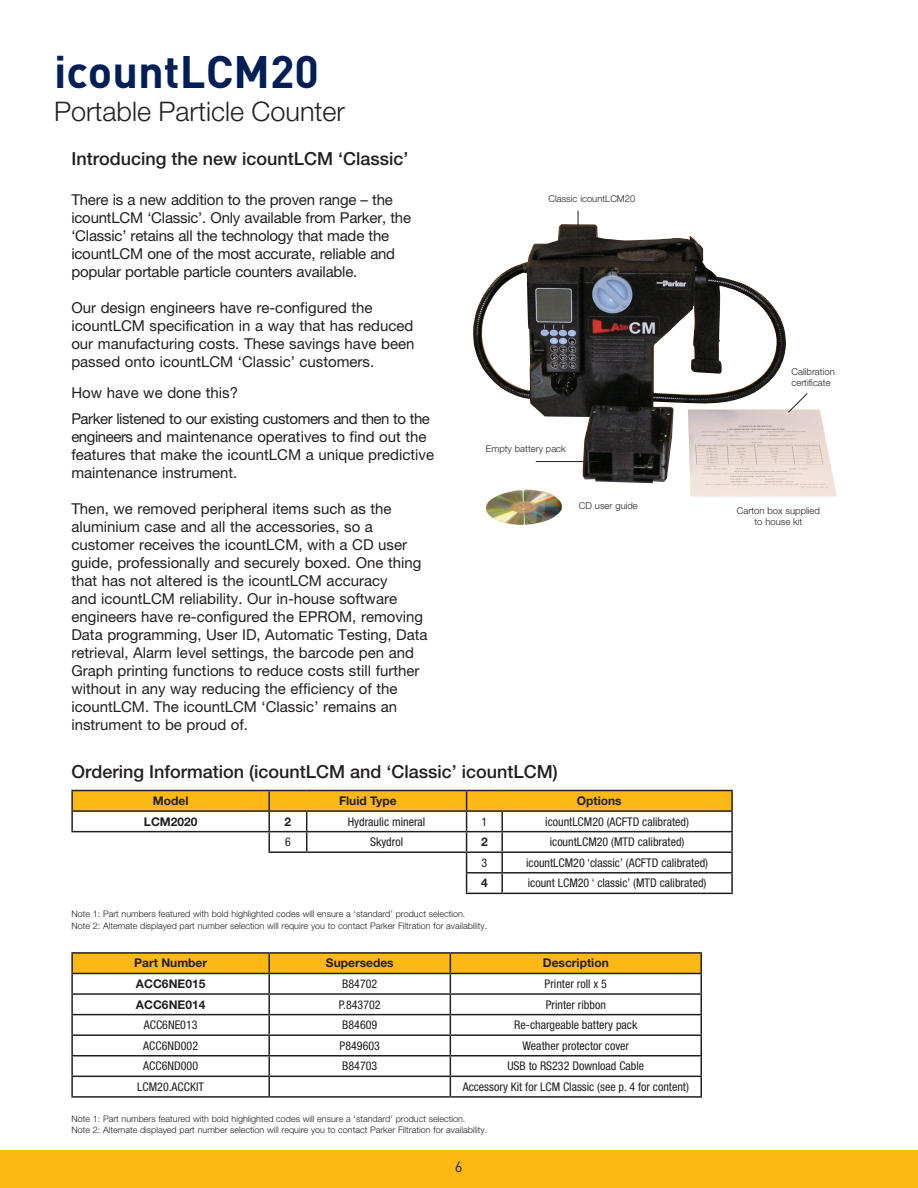
<style>
.page{position:relative;width:918px;height:1188px;background:#fff}
.page>*{position:absolute;margin:0;border:0;box-sizing:border-box;transform-origin:0 0}
.t1{font:700 45px "DINOT";color:#001f56}
.t2{font:300 27px "Helvetica Neue LT Std";color:#231f20}
.t3{font:500 18px "Helvetica Neue LT Std";color:#231f20}
.t4{font:15px/18px "Helvetica Neue LT Std";color:#231f20}
.t5{font:15px/26.5px "Helvetica Neue LT Std";letter-spacing:-.03em;color:#231f20}
.t6{font:15px "DINOT";color:#231f20}
.t7{font:condensed 12px "Helvetica Neue LT Std";color:#231f20}
.t8{font:700 12px "Helvetica Neue LT Std";color:#231f20}
.t9{font:300 9.45px/11.4px "Helvetica Neue LT Std";color:#231f20}
.t10{font:300 9px/11.2px "Helvetica Neue LT Std";color:#231f20}
</style>
<div class="page">
<div style="left:0;top:1150px;width:918px;height:38px;background:#fcb814"></div>
<img style="left:473px;top:224px;width:364px;height:273px">
<img style="left:486px;top:490px;width:76px;height:35px">
<hr style="left:536px;top:461px;width:62px;height:1px;background:#231f20">
<hr style="left:578px;top:211px;width:1px;height:37px;background:#231f20">
<svg style="left:788px;top:393px;width:20px;height:20px"></svg>
<hr style="left:71px;top:952px;width:198px;height:2px;background:#231f20">
<hr style="left:269px;top:952px;width:181px;height:2px;background:#231f20">
<hr style="left:450px;top:952px;width:252px;height:2px;background:#231f20">
<svg style="left:71px;top:953px;width:631px;height:143px"></svg>
<hr style="left:71px;top:1096px;width:198px;height:2px;background:#231f20">
<hr style="left:269px;top:1096px;width:181px;height:2px;background:#231f20">
<hr style="left:450px;top:1096px;width:252px;height:2px;background:#231f20">
<hr style="left:71px;top:790px;width:198px;height:1px;background:#231f20">
<hr style="left:269px;top:790px;width:38px;height:1px;background:#231f20">
<hr style="left:307px;top:790px;width:160px;height:1px;background:#231f20">
<hr style="left:467px;top:790px;width:35px;height:1px;background:#231f20">
<hr style="left:502px;top:790px;width:231px;height:1px;background:#231f20">
<hr style="left:466px;top:893px;width:36px;height:1px;background:#231f20">
<hr style="left:502px;top:893px;width:231px;height:1px;background:#231f20">
<svg style="left:71px;top:791px;width:662px;height:102px"></svg>
<hr style="left:268px;top:851px;width:39px;height:2px;background:#231f20">
<hr style="left:307px;top:851px;width:160px;height:2px;background:#231f20">
<h1 class="t1" style="left:54px;top:42px;width:266px">icountLCM20</h1>
<h2 class="t2" style="left:54px;top:95px;width:293px">Portable Particle Counter</h2>
<p class="t3" style="left:71px;top:147px;width:339px">Introducing the new icountLCM ‘Classic’</p>
<p class="t4" style="left:71px;top:190px;width:341px">There is a new addition to the proven range – the icountLCM ‘Classic’. Only available from Parker, the ‘Classic’ retains all the technology that made the icountLCM one of the most accurate, reliable and popular portable particle counters available.</p>
<p class="t4" style="left:71px;top:298px;width:345px">Our design engineers have re-configured the icountLCM specification in a way that has reduced our manufacturing costs. These savings have been passed onto icountLCM ‘Classic’ customers.</p>
<p class="t5" style="left:71px;top:379px;width:360px">How have we done this?<br>Parker listened to our existing customers and then to the</p>
<p class="t4" style="left:71px;top:428px;width:364px">engineers and maintenance operatives to find out the features that make the icountLCM a unique predictive maintenance instrument.</p>
<p class="t4" style="left:71px;top:500px;width:358px">Then, we removed peripheral items such as the aluminium case and all the accessories, so a customer receives the icountLCM, with a CD user guide, professionally and securely boxed. One thing that has not altered is the icountLCM accuracy<br>and icountLCM reliability. Our in-house software engineers have re-configured the EPROM, removing Data programming, User ID, Automatic Testing, Data retrieval, Alarm level settings, the barcode pen and Graph printing functions to reduce costs still further without in any way reducing the efficiency of the icountLCM. The icountLCM ‘Classic’ remains an instrument to be proud of.</p>
<p class="t9" style="left:548px;top:193px;width:88px">Classic icountLCM20</p>
<p class="t9" style="left:486px;top:443px;width:82px">Empty battery pack</p>
<p class="t9" style="left:579px;top:499px;width:60px">CD user guide</p>
<p class="t3" style="left:71px;top:761px;width:488px">Ordering Information (icountLCM and ‘Classic’ icountLCM)</p>
<p class="t8" style="left:153px;top:793px;width:37px">Model</p>
<p class="t8" style="left:339px;top:793px;width:59px">Fluid Type</p>
<p class="t8" style="left:577px;top:793px;width:46px">Options</p>
<p class="t8" style="left:144px;top:814px;width:55px">LCM2020</p>
<p class="t8" style="left:285px;top:814px;width:8px">2</p>
<p class="t7" style="left:348px;top:814px;width:79px">Hydraulic mineral</p>
<p class="t7" style="left:482px;top:814px;width:7px">1</p>
<p class="t7" style="left:545px;top:814px;width:145px">icountLCM20 (ACFTD calibrated)</p>
<p class="t7" style="left:285px;top:835px;width:7px">6</p>
<p class="t7" style="left:370px;top:835px;width:35px">Skydrol</p>
<p class="t8" style="left:481px;top:835px;width:8px">2</p>
<p class="t7" style="left:550px;top:835px;width:136px">icountLCM20 (MTD calibrated)</p>
<p class="t7" style="left:481px;top:856px;width:7px">3</p>
<p class="t7" style="left:526px;top:856px;width:184px">icountLCM20 ‘classic’ (ACFTD calibrated)</p>
<p class="t8" style="left:481px;top:876px;width:8px">4</p>
<p class="t7" style="left:528px;top:876px;width:180px">icount LCM20 ‘ classic’ (MTD calibrated)</p>
<p class="t10" style="left:71px;top:908px;width:417px">Note 1: Part numbers featured with bold highlighted codes will ensure a ‘standard’ product selection.<br>Note 2: Alternate displayed part number selection will require you to contact Parker Filtration for availability.</p>
<p class="t8" style="left:134px;top:956px;width:74px">Part Number</p>
<p class="t8" style="left:326px;top:956px;width:69px">Supersedes</p>
<p class="t8" style="left:543px;top:956px;width:67px">Description</p>
<p class="t8" style="left:136px;top:976px;width:71px">ACC6NE015</p>
<p class="t7" style="left:342px;top:977px;width:37px">B84702</p>
<p class="t7" style="left:545px;top:977px;width:64px">Printer roll x 5</p>
<p class="t8" style="left:136px;top:997px;width:71px">ACC6NE014</p>
<p class="t7" style="left:339px;top:997px;width:43px">P.843702</p>
<p class="t7" style="left:546px;top:997px;width:62px">Printer ribbon</p>
<p class="t7" style="left:144px;top:1018px;width:55px">ACC6NE013</p>
<p class="t7" style="left:342px;top:1018px;width:37px">B84609</p>
<p class="t7" style="left:514px;top:1018px;width:125px">Re-chargeable battery pack</p>
<p class="t7" style="left:143px;top:1039px;width:56px">ACC6ND002</p>
<p class="t7" style="left:340px;top:1039px;width:42px">P849603</p>
<p class="t7" style="left:522px;top:1039px;width:108px">Weather protector cover</p>
<p class="t7" style="left:143px;top:1059px;width:56px">ACC6ND000</p>
<p class="t7" style="left:342px;top:1059px;width:37px">B84703</p>
<p class="t7" style="left:507px;top:1059px;width:138px">USB to RS232 Download Cable</p>
<p class="t7" style="left:137px;top:1080px;width:68px">LCM20.ACCKIT</p>
<p class="t7" style="left:463px;top:1080px;width:228px">Accessory Kit for LCM Classic (see p. 4 for content)</p>
<p class="t10" style="left:71px;top:1113px;width:417px">Note 1: Part numbers featured with bold highlighted codes will ensure a ‘standard’ product selection.<br>Note 2: Alternate displayed part number selection will require you to contact Parker Filtration for availability.</p>
<p class="t6" style="left:455px;top:1156px;width:9px">6</p>
<p class="t9" style="left:792px;top:365px;width:45px">Calibration certificate</p>
<p class="t9" style="left:737px;top:505px;width:85px;text-align:center">Carton box supplied to house kit</p>
</div>
